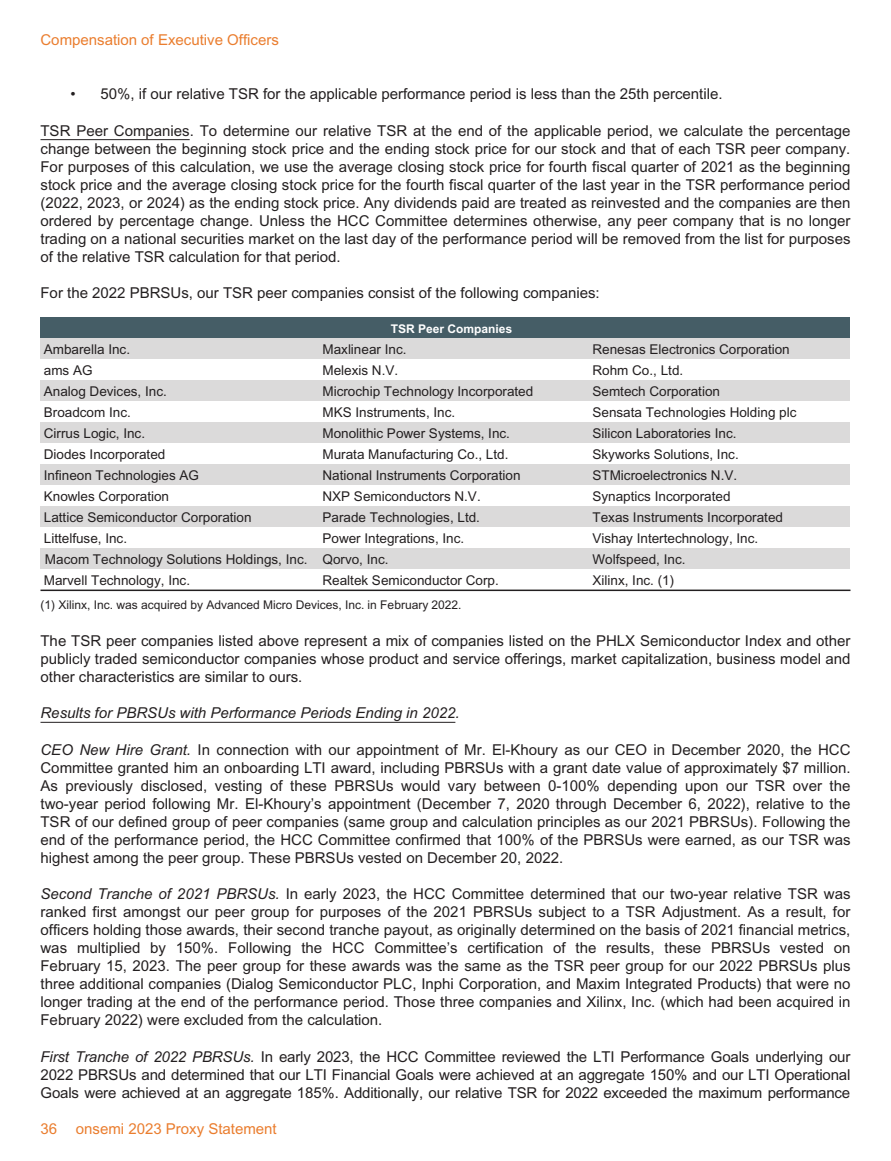
<style>
.page{position:relative;width:891px;height:1161px;background:#fff}
.page>*{position:absolute;margin:0;border:0;box-sizing:border-box;transform-origin:0 0}
.t1{font:15px/18px "Arial";color:#231f20;text-align:justify}
.t2{font:15px "Arial";color:#ea7d2e}
.t3{font:italic 15px "Arial";color:#231f20}
.t4{font:13.5px "Arial";color:#231f20}
.t5{font:12px "Arial";color:#231f20}
.t6{font:700 12px "Arial";color:#fff}
.s1{font-style:italic}
</style>
<div class="page">
<hr style="left:40px;top:139px;width:150px;height:1px;background:#231f20">
<div style="left:40px;top:317px;width:810px;height:21px;background:#455d66"></div>
<div style="left:40px;top:338px;width:810px;height:21px;background:#dbdada"></div>
<div style="left:40px;top:380px;width:810px;height:21px;background:#dbdada"></div>
<div style="left:40px;top:422px;width:810px;height:21px;background:#dbdada"></div>
<div style="left:40px;top:464px;width:810px;height:21px;background:#dbdada"></div>
<div style="left:40px;top:506px;width:810px;height:21px;background:#dbdada"></div>
<div style="left:40px;top:548px;width:810px;height:21px;background:#dbdada"></div>
<hr style="left:41px;top:590px;width:809px;height:1px;background:#231f20">
<hr style="left:40px;top:722px;width:415px;height:1px;background:#231f20">
<p class="t2" style="left:40px;top:34px;width:240px">Compensation of Executive Officers</p>
<p class="t1" style="left:70px;top:86px;width:654px">• 50%, if our relative TSR for the applicable performance period is less than the 25th percentile.</p>
<p class="t1" style="left:40px;top:123px;width:812px">TSR Peer Companies. To determine our relative TSR at the end of the applicable period, we calculate the percentage change between the beginning stock price and the ending stock price for our stock and that of each TSR peer company.<br>For purposes of this calculation, we use the average closing stock price for fourth fiscal quarter of 2021 as the beginning stock price and the average closing stock price for the fourth fiscal quarter of the last year in the TSR performance period (2022, 2023, or 2024) as the ending stock price. Any dividends paid are treated as reinvested and the companies are then ordered by percentage change. Unless the HCC Committee determines otherwise, any peer company that is no longer trading on a national securities market on the last day of the performance period will be removed from the list for purposes of the relative TSR calculation for that period.</p>
<p class="t1" style="left:40px;top:285px;width:561px">For the 2022 PBRSUs, our TSR peer companies consist of the following companies:</p>
<p class="t6" style="left:391px;top:324px;width:123px">TSR Peer Companies</p>
<p class="t4" style="left:44px;top:344px;width:88px">Ambarella Inc.</p>
<p class="t4" style="left:322px;top:344px;width:86px">Maxlinear Inc.</p>
<p class="t4" style="left:592px;top:344px;width:199px">Renesas Electronics Corporation</p>
<p class="t4" style="left:44px;top:365px;width:50px">ams AG</p>
<p class="t4" style="left:323px;top:365px;width:77px">Melexis N.V.</p>
<p class="t4" style="left:592px;top:365px;width:92px">Rohm Co., Ltd.</p>
<p class="t4" style="left:44px;top:386px;width:125px">Analog Devices, Inc.</p>
<p class="t4" style="left:323px;top:386px;width:212px">Microchip Technology Incorporated</p>
<p class="t4" style="left:592px;top:386px;width:129px">Semtech Corporation</p>
<p class="t4" style="left:44px;top:407px;width:89px">Broadcom Inc.</p>
<p class="t4" style="left:322px;top:407px;width:134px">MKS Instruments, Inc.</p>
<p class="t4" style="left:592px;top:407px;width:206px">Sensata Technologies Holding plc</p>
<p class="t4" style="left:44px;top:428px;width:103px">Cirrus Logic, Inc.</p>
<p class="t4" style="left:322px;top:428px;width:189px">Monolithic Power Systems, Inc.</p>
<p class="t4" style="left:592px;top:428px;width:146px">Silicon Laboratories Inc.</p>
<p class="t4" style="left:44px;top:449px;width:123px">Diodes Incorporated</p>
<p class="t4" style="left:322px;top:449px;width:188px">Murata Manufacturing Co., Ltd.</p>
<p class="t4" style="left:592px;top:449px;width:148px">Skyworks Solutions, Inc.</p>
<p class="t4" style="left:44px;top:470px;width:157px">Infineon Technologies AG</p>
<p class="t4" style="left:322px;top:470px;width:200px">National Instruments Corporation</p>
<p class="t4" style="left:592px;top:470px;width:146px">STMicroelectronics N.V.</p>
<p class="t4" style="left:44px;top:491px;width:127px">Knowles Corporation</p>
<p class="t4" style="left:322px;top:491px;width:160px">NXP Semiconductors N.V.</p>
<p class="t4" style="left:592px;top:491px;width:140px">Synaptics Incorporated</p>
<p class="t4" style="left:44px;top:512px;width:209px">Lattice Semiconductor Corporation</p>
<p class="t4" style="left:322px;top:512px;width:159px">Parade Technologies, Ltd.</p>
<p class="t4" style="left:592px;top:512px;width:192px">Texas Instruments Incorporated</p>
<p class="t4" style="left:44px;top:533px;width:85px">Littelfuse, Inc.</p>
<p class="t4" style="left:322px;top:533px;width:143px">Power Integrations, Inc.</p>
<p class="t4" style="left:592px;top:533px;width:167px">Vishay Intertechnology, Inc.</p>
<p class="t4" style="left:45px;top:554px;width:345px">Macom Technology Solutions Holdings, Inc. Qorvo, Inc.</p>
<p class="t4" style="left:592px;top:554px;width:95px">Wolfspeed, Inc.</p>
<p class="t4" style="left:44px;top:575px;width:148px">Marvell Technology, Inc.</p>
<p class="t4" style="left:323px;top:575px;width:178px">Realtek Semiconductor Corp.</p>
<p class="t4" style="left:592px;top:575px;width:83px">Xilinx, Inc. (1)</p>
<p class="t5" style="left:40px;top:601px;width:423px">(1) Xilinx, Inc. was acquired by Advanced Micro Devices, Inc. in February 2022.</p>
<p class="t1" style="left:40px;top:633px;width:812px">The TSR peer companies listed above represent a mix of companies listed on the PHLX Semiconductor Index and other publicly traded semiconductor companies whose product and service offerings, market capitalization, business model and other characteristics are similar to ours.</p>
<p class="t3" style="left:40px;top:707px;width:421px">Results for PBRSUs with Performance Periods Ending in 2022.</p>
<p class="t1" style="left:40px;top:742px;width:812px"><span class="s1">CEO New Hire Grant.</span> In connection with our appointment of Mr. El-Khoury as our CEO in December 2020, the HCC Committee granted him an onboarding LTI award, including PBRSUs with a grant date value of approximately $7 million.<br>As previously disclosed, vesting of these PBRSUs would vary between 0-100% depending upon our TSR over the two-year period following Mr. El-Khoury’s appointment (December 7, 2020 through December 6, 2022), relative to the TSR of our defined group of peer companies (same group and calculation principles as our 2021 PBRSUs). Following the end of the performance period, the HCC Committee confirmed that 100% of the PBRSUs were earned, as our TSR was highest among the peer group. These PBRSUs vested on December 20, 2022.</p>
<p class="t1" style="left:40px;top:886px;width:812px"><span class="s1">Second Tranche of 2021 PBRSUs.</span> In early 2023, the HCC Committee determined that our two-year relative TSR was ranked first amongst our peer group for purposes of the 2021 PBRSUs subject to a TSR Adjustment. As a result, for officers holding those awards, their second tranche payout, as originally determined on the basis of 2021 financial metrics, was multiplied by 150%. Following the HCC Committee’s certification of the results, these PBRSUs vested on February 15, 2023. The peer group for these awards was the same as the TSR peer group for our 2022 PBRSUs plus three additional companies (Dialog Semiconductor PLC, Inphi Corporation, and Maxim Integrated Products) that were no longer trading at the end of the performance period. Those three companies and Xilinx, Inc. (which had been acquired in February 2022) were excluded from the calculation.</p>
<p class="t1" style="left:40px;top:1049px;width:812px"><span class="s1">First Tranche of 2022 PBRSUs.</span> In early 2023, the HCC Committee reviewed the LTI Performance Goals underlying our 2022 PBRSUs and determined that our LTI Financial Goals were achieved at an aggregate 150% and our LTI Operational Goals were achieved at an aggregate 185%. Additionally, our relative TSR for 2022 exceeded the maximum performance</p>
<p class="t2" style="left:40px;top:1123px;width:238px">36 onsemi 2023 Proxy Statement</p>
</div>
